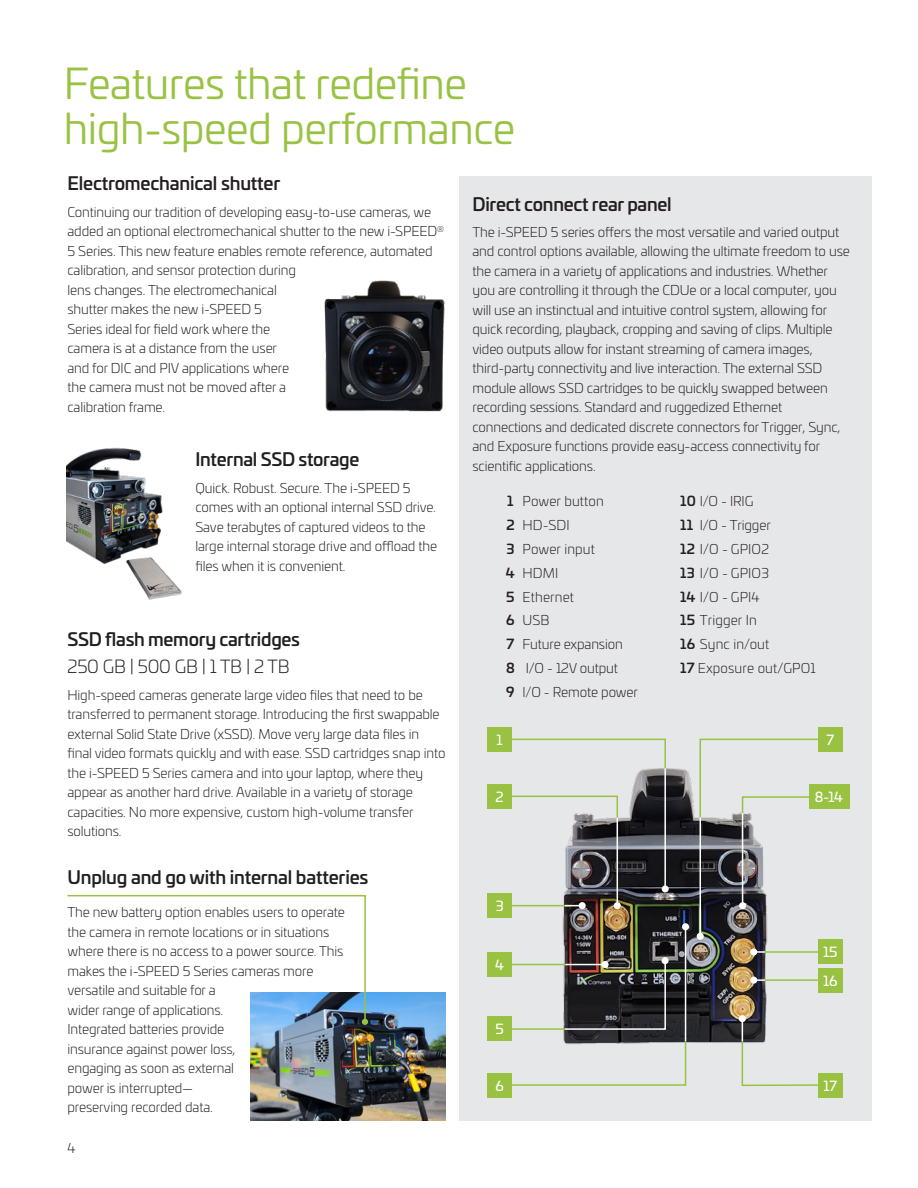
<style>
.page{position:relative;width:918px;height:1188px;background:#fff}
.page>*{position:absolute;margin:0;border:0;box-sizing:border-box;transform-origin:0 0}
.Large_Heads{font:42px/45px "Univia Pro";letter-spacing:-.01em;color:#99c243}
.Body_Copy{font:500 18px "Univia Pro";letter-spacing:-.015em;color:#231f20}
.Subheads{font:500 18px "Univia Pro";letter-spacing:-.01em;color:#231f20}
.Body_Copy-2{font:300 18px "Univia Pro";letter-spacing:-.015em;color:#231f20}
.Subheads-2{font:13.65px "Univia Pro";letter-spacing:-.01em;color:#fff}
.Body_Copy-3{font:300 13.5px/19.5px "Univia Pro";letter-spacing:-.01em;color:#231f20}
.Body_Copy-4{font:300 13.5px "Univia Pro";letter-spacing:.01em;color:#231f20}
.s1{font-weight:500}
</style>
<div class="page">
<div style="left:459px;top:176px;width:413px;height:944px;background:#e6e7e9"></div>
<img style="left:561px;top:768px;width:207px;height:275px">
<hr style="left:510px;top:905px;width:61px;height:1px;background:#99c243">
<svg style="left:565px;top:905px;width:14px;height:1px"></svg>
<div style="left:488px;top:893px;width:24px;height:25px;background:#99c243"></div>
<div style="left:579px;top:902px;width:7px;height:7px;background:#fff;border-radius:50%"></div>
<hr style="left:664px;top:768px;width:2px;height:121px;background:#fff">
<div style="left:488px;top:727px;width:24px;height:24px;background:#99c243"></div>
<div style="left:662px;top:885px;width:7px;height:7px;background:#fff;border-radius:50%"></div>
<svg style="left:508px;top:738px;width:159px;height:32px"></svg>
<div style="left:488px;top:784px;width:24px;height:25px;background:#99c243"></div>
<div style="left:614px;top:902px;width:7px;height:7px;background:#fff;border-radius:50%"></div>
<hr style="left:617px;top:818px;width:1px;height:87px;background:#fff">
<svg style="left:512px;top:795px;width:107px;height:24px"></svg>
<hr style="left:497px;top:964px;width:68px;height:1px;background:#99c243">
<div style="left:488px;top:952px;width:24px;height:25px;background:#99c243"></div>
<div style="left:662px;top:957px;width:7px;height:7px;background:#fff;border-radius:50%"></div>
<hr style="left:499px;top:1028px;width:66px;height:2px;background:#99c243">
<div style="left:488px;top:1016px;width:24px;height:25px;background:#99c243"></div>
<img style="left:563px;top:962px;width:104px;height:69px">
<div style="left:488px;top:1073px;width:24px;height:24px;background:#99c243"></div>
<div style="left:682px;top:923px;width:7px;height:7px;background:#fff;border-radius:50%"></div>
<hr style="left:685px;top:927px;width:1px;height:114px;background:#fff">
<svg style="left:512px;top:1040px;width:175px;height:46px"></svg>
<div style="left:818px;top:727px;width:24px;height:24px;background:#99c243"></div>
<div style="left:697px;top:933px;width:7px;height:7px;background:#fff;border-radius:50%"></div>
<hr style="left:699px;top:818px;width:2px;height:118px;background:#fff">
<svg style="left:757px;top:979px;width:8px;height:2px"></svg>
<div style="left:750px;top:977px;width:7px;height:7px;background:#fff;border-radius:50%"></div>
<hr style="left:765px;top:979px;width:62px;height:2px;background:#99c243">
<div style="left:818px;top:968px;width:24px;height:24px;background:#99c243"></div>
<div style="left:818px;top:940px;width:25px;height:24px;background:#99c243"></div>
<svg style="left:757px;top:951px;width:8px;height:2px"></svg>
<div style="left:750px;top:948px;width:7px;height:8px;background:#fff;border-radius:50%"></div>
<hr style="left:765px;top:951px;width:56px;height:2px;background:#99c243">
<div style="left:809px;top:784px;width:40px;height:25px;background:#99c243"></div>
<div style="left:739px;top:902px;width:7px;height:7px;background:#fff;border-radius:50%"></div>
<hr style="left:742px;top:813px;width:1px;height:92px;background:#fff">
<svg style="left:699px;top:738px;width:122px;height:81px"></svg>
<div style="left:739px;top:1015px;width:7px;height:7px;background:#fff;border-radius:50%"></div>
<div style="left:818px;top:1073px;width:24px;height:24px;background:#99c243"></div>
<svg style="left:741px;top:1019px;width:77px;height:68px"></svg>
<img style="left:324px;top:280px;width:121px;height:132px">
<img style="left:67px;top:447px;width:115px;height:153px">
<img style="left:250px;top:993px;width:195px;height:127px">
<svg style="left:67px;top:894px;width:301px;height:131px"></svg>
<p class="Large_Heads" style="left:64px;top:59px;width:453px">Features that redefine high-speed performance</p>
<p class="Subheads" style="left:68px;top:170px;width:214px">Electromechanical shutter</p>
<p class="Body_Copy-3" style="left:68px;top:201px;width:378px">Continuing our tradition of developing easy-to-use cameras, we added an optional electromechanical shutter to the new i-SPEED<sup>® </sup>5 Series. This new feature enables remote reference, automated calibration, and sensor protection during<br>lens changes. The electromechanical<br>shutter makes the new i-SPEED 5<br>Series ideal for field work where the<br>camera is at a distance from the user<br>and for DIC and PIV applications where<br>the camera must not be moved after a<br>calibration frame.</p>
<p class="Body_Copy" style="left:195px;top:446px;width:165px">Internal SSD storage</p>
<p class="Body_Copy-3" style="left:195px;top:477px;width:243px">Quick. Robust. Secure. The i-SPEED 5 comes with an optional internal SSD drive.<br>Save terabytes of captured videos to the large internal storage drive and offload the files when it is convenient.</p>
<p class="Body_Copy" style="left:68px;top:625px;width:234px">SSD flash memory cartridges</p>
<p class="Body_Copy-2" style="left:68px;top:654px;width:224px">250 GB | 500 GB | 1 TB | 2 TB</p>
<p class="Body_Copy-3" style="left:68px;top:684px;width:380px">High-speed cameras generate large video files that need to be transferred to permanent storage. Introducing the first swappable external Solid State Drive (xSSD). Move very large data files in final video formats quickly and with ease. SSD cartridges snap into the i-SPEED 5 Series camera and into your laptop, where they appear as another hard drive. Available in a variety of storage capacities. No more expensive, custom high-volume transfer solutions.</p>
<p class="Subheads" style="left:68px;top:864px;width:302px">Unplug and go with internal batteries</p>
<p class="Body_Copy-3" style="left:68px;top:902px;width:279px">The new battery option enables users to operate the camera in remote locations or in situations where there is no access to a power source. This makes the i-SPEED 5 Series cameras more versatile and suitable for a<br>wider range of applications.<br>Integrated batteries provide<br>insurance against power loss,<br>engaging as soon as external<br>power is interrupted—<br>preserving recorded data.</p>
<p class="Body_Copy-3" style="left:68px;top:1138px;width:10px">4</p>
<p class="Body_Copy" style="left:472px;top:190px;width:201px">Direct connect rear panel</p>
<p class="Body_Copy-3" style="left:472px;top:222px;width:379px">The i-SPEED 5 series offers the most versatile and varied output and control options available, allowing the ultimate freedom to use the camera in a variety of applications and industries. Whether you are controlling it through the CDUe or a local computer, you will use an instinctual and intuitive control system, allowing for quick recording, playback, cropping and saving of clips. Multiple video outputs allow for instant streaming of camera images, third-party connectivity and live interaction. The external SSD module allows SSD cartridges to be quickly swapped between recording sessions. Standard and ruggedized Ethernet connections and dedicated discrete connectors for Trigger, Sync, and Exposure functions provide easy-access connectivity for scientific applications.</p>
<p class="Body_Copy-4" style="left:507px;top:492px;width:98px"><span class="s1">1</span> Power button</p>
<p class="Body_Copy-3" style="left:506px;top:515px;width:65px"><span class="s1">2</span> HD-SDI</p>
<p class="Body_Copy-4" style="left:506px;top:539px;width:90px"><span class="s1">3</span> Power input</p>
<p class="Body_Copy-3" style="left:506px;top:562px;width:54px"><span class="s1">4</span> HDMI</p>
<p class="Body_Copy-4" style="left:506px;top:587px;width:69px"><span class="s1">5</span> Ethernet</p>
<p class="Body_Copy-3" style="left:506px;top:610px;width:45px"><span class="s1">6</span> USB</p>
<p class="Body_Copy-3" style="left:507px;top:634px;width:118px"><span class="s1">7</span> Future expansion</p>
<p class="Body_Copy-3" style="left:506px;top:658px;width:113px"><span class="s1">8</span> I/O - 12V output</p>
<p class="Body_Copy-3" style="left:506px;top:682px;width:133px"><span class="s1">9</span> I/O - Remote power</p>
<p class="Subheads-2" style="left:497px;top:729px;width:8px">1</p>
<p class="Subheads-2" style="left:496px;top:786px;width:10px">2</p>
<p class="Subheads-2" style="left:496px;top:896px;width:9px">3</p>
<p class="Subheads-2" style="left:495px;top:955px;width:10px">4</p>
<p class="Subheads-2" style="left:496px;top:1019px;width:10px">5</p>
<p class="Subheads-2" style="left:496px;top:1075px;width:10px">6</p>
<p class="Body_Copy-3" style="left:680px;top:491px;width:75px"><span class="s1">10</span> I/O - IRIG</p>
<p class="Body_Copy-3" style="left:680px;top:515px;width:92px"><span class="s1">11</span> I/O - Trigger</p>
<p class="Body_Copy-3" style="left:680px;top:539px;width:90px"><span class="s1">12</span> I/O - GPIO2</p>
<p class="Body_Copy-3" style="left:680px;top:562px;width:90px"><span class="s1">13</span> I/O - GPIO3</p>
<p class="Body_Copy-3" style="left:680px;top:586px;width:81px"><span class="s1">14</span> I/O - GPI4</p>
<p class="Body_Copy-4" style="left:680px;top:611px;width:78px"><span class="s1">15</span> Trigger In</p>
<p class="Body_Copy-4" style="left:680px;top:635px;width:91px"><span class="s1">16</span> Sync in/out</p>
<p class="Body_Copy-4" style="left:680px;top:659px;width:137px"><span class="s1">17</span> Exposure out/GPO1</p>
<p class="Subheads-2" style="left:826px;top:729px;width:9px">7</p>
<p class="Subheads-2" style="left:815px;top:786px;width:30px">8-14</p>
<p class="Subheads-2" style="left:823px;top:942px;width:16px">15</p>
<p class="Subheads-2" style="left:823px;top:970px;width:16px">16</p>
<p class="Subheads-2" style="left:823px;top:1075px;width:15px">17</p>
</div>
